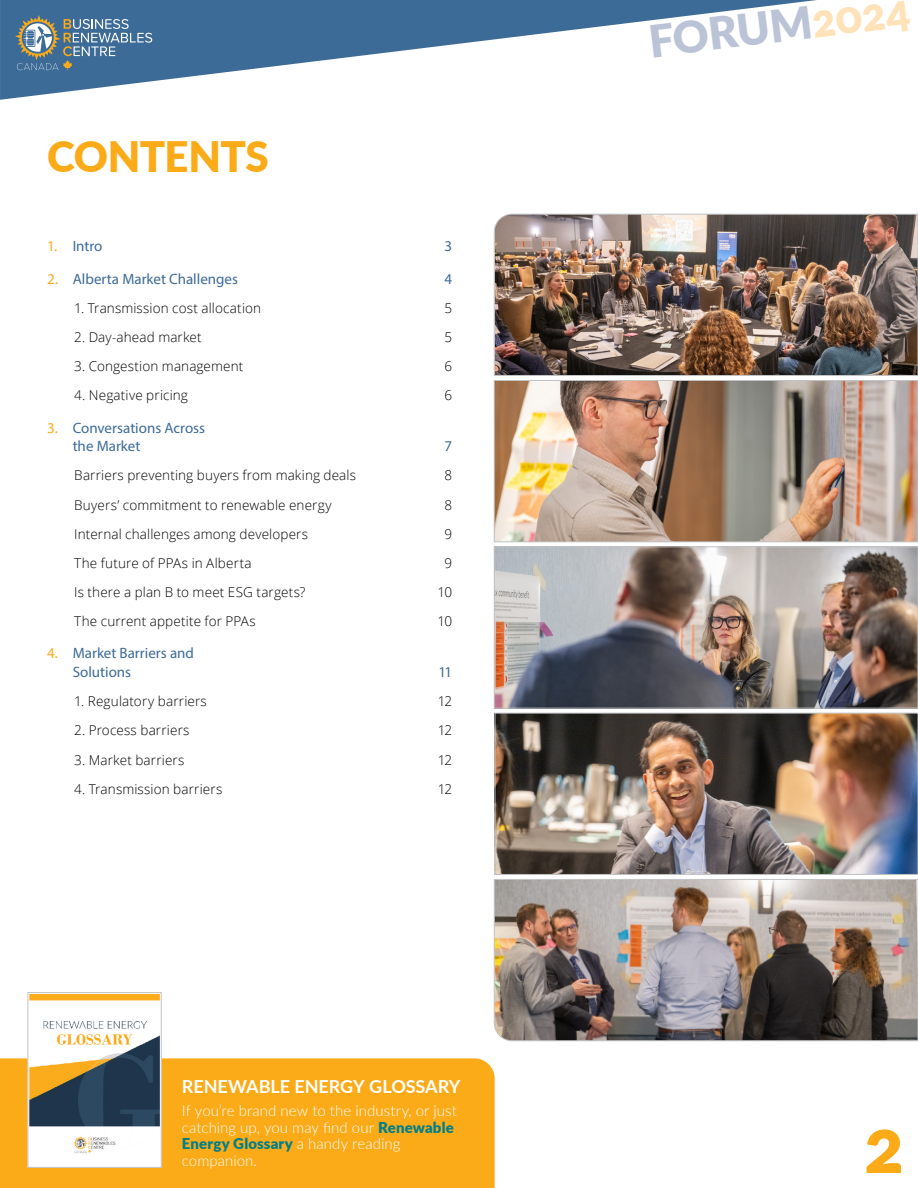
<style>
.page{position:relative;width:918px;height:1188px;background:#fff}
.page>*{position:absolute;margin:0;border:0;box-sizing:border-box;transform-origin:0 0}
.t1{font:900 75px "Lato";color:#fbab18}
.t2{font:900 44.4px "Lato";color:#bbc3d6}
.t3{font:900 42px "Lato";letter-spacing:-.02em;color:#fbab18}
.t4{font:700 18px "Lato";letter-spacing:-.005em;color:#fff}
.t5{font:300 15px/16.5px "Lato";letter-spacing:.005em;color:#fff}
.t6{font:15px/18.8px "Myriad Pro";color:#3d6b97}
.t7{font:300 13.5px "Open Sans";letter-spacing:.01em;color:#000}
.s1{color:#fbab18}
.s2{font-weight:900;color:#007f8a}
.s3{color:#ffe2b8}
</style>
<div class="page">
<svg style="left:0;top:0;width:817px;height:100px"></svg>
<svg style="left:15px;top:15px;width:137px;height:55px;background:#63829c"></svg>
<img style="left:496px;top:382px;width:420px;height:158px">
<div style="left:494px;top:380px;width:424px;height:162px;border:1px solid #c0c2c4"></div>
<img style="left:497px;top:715px;width:419px;height:158px">
<div style="left:495px;top:713px;width:423px;height:162px;border:1px solid #c0c2c4"></div>
<img style="left:496px;top:548px;width:420px;height:158px">
<div style="left:494px;top:546px;width:424px;height:162px;border:1px solid #c0c2c4"></div>
<img style="left:494px;top:879px;width:424px;height:162px">
<img style="left:494px;top:213px;width:424px;height:163px">
<div style="left:0;top:1058px;width:495px;height:130px;background:#fbab18"></div>
<img style="left:31px;top:995px;width:128px;height:170px">
<div style="left:28px;top:992px;width:134px;height:176px;border:2px solid #fff"></div>
<div style="left:28px;top:992px;width:134px;height:176px;border:1px solid #c0c2c4"></div>
<h3 class="t3" style="left:47px;top:125px;width:223px">CONTENTS</h3>
<p class="t6" style="left:47px;top:237px;width:57px"><span class="s1">1.</span> Intro</p>
<p class="t6" style="left:445px;top:237px;width:9px">3</p>
<p class="t6" style="left:47px;top:269px;width:192px"><span class="s1">2.</span> Alberta Market Challenges</p>
<p class="t6" style="left:445px;top:269px;width:9px">4</p>
<p class="t7" style="left:74px;top:299px;width:189px">1. Transmission cost allocation</p>
<p class="t7" style="left:445px;top:299px;width:9px">5</p>
<p class="t7" style="left:74px;top:328px;width:129px">2. Day-ahead market</p>
<p class="t7" style="left:445px;top:328px;width:9px">5</p>
<p class="t7" style="left:74px;top:357px;width:171px">3. Congestion management</p>
<p class="t7" style="left:445px;top:357px;width:9px">6</p>
<p class="t7" style="left:74px;top:386px;width:115px">4. Negative pricing</p>
<p class="t7" style="left:445px;top:386px;width:9px">6</p>
<p class="t6" style="left:73px;top:418px;width:134px;text-indent:-26px"><span class="s1">3.</span> Conversations Across the Market</p>
<p class="t6" style="left:445px;top:437px;width:9px">7</p>
<p class="t7" style="left:74px;top:466px;width:283px">Barriers preventing buyers from making deals</p>
<p class="t7" style="left:445px;top:466px;width:9px">8</p>
<p class="t7" style="left:74px;top:495px;width:259px">Buyers’ commitment to renewable energy</p>
<p class="t7" style="left:445px;top:495px;width:9px">8</p>
<p class="t7" style="left:74px;top:525px;width:235px">Internal challenges among developers</p>
<p class="t7" style="left:445px;top:525px;width:9px">9</p>
<p class="t7" style="left:74px;top:554px;width:179px">The future of PPAs in Alberta</p>
<p class="t7" style="left:445px;top:554px;width:9px">9</p>
<p class="t7" style="left:74px;top:583px;width:233px">Is there a plan B to meet ESG targets?</p>
<p class="t7" style="left:437px;top:583px;width:16px">10</p>
<p class="t7" style="left:74px;top:612px;width:183px">The current appetite for PPAs</p>
<p class="t7" style="left:437px;top:612px;width:16px">10</p>
<p class="t6" style="left:73px;top:644px;width:123px;text-indent:-26px"><span class="s1">4.</span> Market Barriers and<br>Solutions</p>
<p class="t6" style="left:438px;top:662px;width:15px">11</p>
<p class="t7" style="left:74px;top:692px;width:134px">1. Regulatory barriers</p>
<p class="t7" style="left:438px;top:692px;width:16px">12</p>
<p class="t7" style="left:74px;top:721px;width:117px">2. Process barriers</p>
<p class="t7" style="left:438px;top:721px;width:16px">12</p>
<p class="t7" style="left:74px;top:750px;width:112px">3. Market barriers</p>
<p class="t7" style="left:438px;top:750px;width:16px">12</p>
<p class="t7" style="left:74px;top:780px;width:150px">4. Transmission barriers</p>
<p class="t7" style="left:438px;top:780px;width:16px">12</p>
<h3 class="t4" style="left:182px;top:1073px;width:280px">RENEWABLE ENERGY GLOSSARY</h3>
<p class="t5" style="left:182px;top:1102px;width:277px">If you’re brand new to the industry, or just catching up, you may find our <span class="s2">Renewable<br>Energy Glossary</span> a handy reading companion.</p>
<h2 class="t2" style="left:645px;top:9px;width:264px;rotate:-7deg">FORUM<span class="s3">2024</span></h2>
<h1 class="t1" style="left:864px;top:1089px;width:42px">2</h1>
</div>
